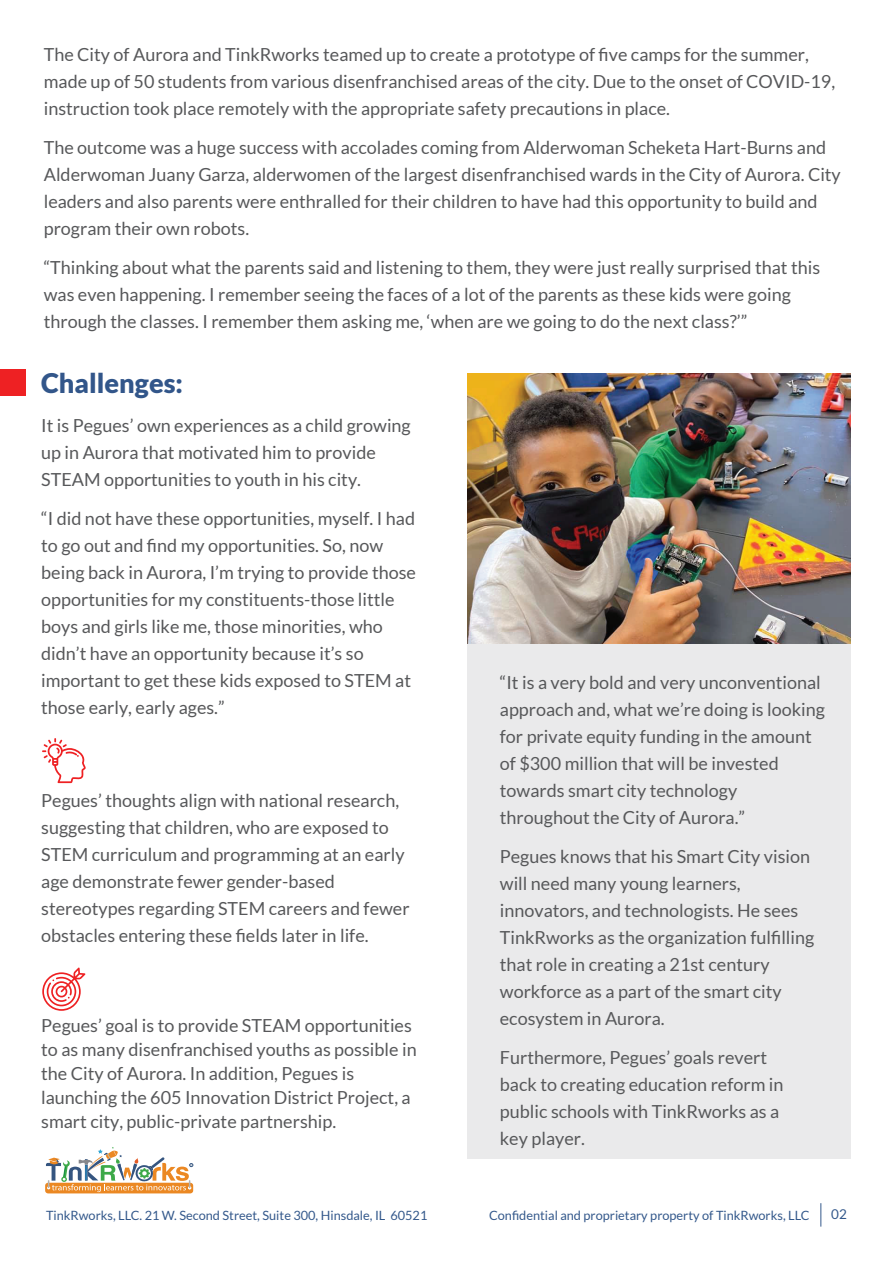
<style>
.page{position:relative;width:893px;height:1263px;background:#fff}
.page>*{position:absolute;margin:0;border:0;box-sizing:border-box;transform-origin:0 0}
.t1{font:900 27px "Lato";color:#32568a}
.t2{font:18px/27px "Lato";color:#57585a}
.t3{font:13.5px "Lato";color:#33588b}
.t4{font:12.75px "Lato";color:#33588b}
</style>
<div class="page">
<div style="left:467px;top:560px;width:383px;height:599px;background:#eaeaeb"></div>
<div style="left:0;top:370px;width:26px;height:26px;background:#ee2123"></div>
<img style="left:467px;top:373px;width:383px;height:270px">
<svg style="left:42px;top:738px;width:44px;height:45px"></svg>
<svg style="left:42px;top:967px;width:43px;height:44px"></svg>
<svg style="left:820px;top:1203px;width:1px;height:23px"></svg>
<div style="left:45px;top:1183px;width:148px;height:10px;background:#eb8823;border-radius:3px"></div>
<svg style="left:46px;top:1147px;width:147px;height:45px"></svg>
<p class="t2" style="left:44px;top:41px;width:793px">The City of Aurora and TinkRworks teamed up to create a prototype of five camps for the summer, made up of 50 students from various disenfranchised areas of the city. Due to the onset of COVID-19, instruction took place remotely with the appropriate safety precautions in place.</p>
<p class="t2" style="left:44px;top:134px;width:799px">The outcome was a huge success with accolades coming from Alderwoman Scheketa Hart-Burns and Alderwoman Juany Garza, alderwomen of the largest disenfranchised wards in the City of Aurora. City leaders and also parents were enthralled for their children to have had this opportunity to build and program their own robots.</p>
<p class="t2" style="left:44px;top:254px;width:778px">“Thinking about what the parents said and listening to them, they were just really surprised that this was even happening. I remember seeing the faces of a lot of the parents as these kids were going through the classes. I remember them asking me, ‘when are we going to do the next class?’”</p>
<h1 class="t1" style="left:41px;top:368px;width:143px">Challenges:</h1>
<p class="t2" style="left:41px;top:412px;width:371px">It is Pegues’ own experiences as a child growing up in Aurora that motivated him to provide<br>STEAM opportunities to youth in his city.</p>
<p class="t2" style="left:41px;top:505px;width:376px">“I did not have these opportunities, myself. I had to go out and find my opportunities. So, now being back in Aurora, I’m trying to provide those opportunities for my constituents-those little boys and girls like me, those minorities, who didn’t have an opportunity because it’s so important to get these kids exposed to STEM at those early, early ages.”</p>
<p class="t2" style="left:41px;top:787px;width:370px">Pegues’ thoughts align with national research, suggesting that children, who are exposed to STEM curriculum and programming at an early age demonstrate fewer gender-based stereotypes regarding STEM careers and fewer obstacles entering these fields later in life.</p>
<p class="t2" style="left:41px;top:1014px;width:377px;line-height:24px">Pegues’ goal is to provide STEAM opportunities to as many disenfranchised youths as possible in the City of Aurora. In addition, Pegues is launching the 605 Innovation District Project, a smart city, public-private partnership.</p>
<p class="t2" style="left:500px;top:669px;width:327px">“It is a very bold and very unconventional approach and, what we’re doing is looking for private equity funding in the amount of $300 million that will be invested towards smart city technology throughout the City of Aurora.”</p>
<p class="t2" style="left:500px;top:843px;width:316px">Pegues knows that his Smart City vision will need many young learners, innovators, and technologists. He sees TinkRworks as the organization fulfilling that role in creating a 21st century workforce as a part of the smart city ecosystem in Aurora.</p>
<p class="t2" style="left:500px;top:1044px;width:285px">Furthermore, Pegues’ goals revert back to creating education reform in public schools with TinkRworks as a key player.</p>
<p class="t4" style="left:46px;top:1208px;width:383px">TinkRworks, LLC. 21 W. Second Street, Suite 300, Hinsdale, IL 60521</p>
<p class="t4" style="left:489px;top:1208px;width:322px">Confidential and proprietary property of TinkRworks, LLC</p>
<p class="t3" style="left:831px;top:1207px;width:17px">02</p>
</div>
